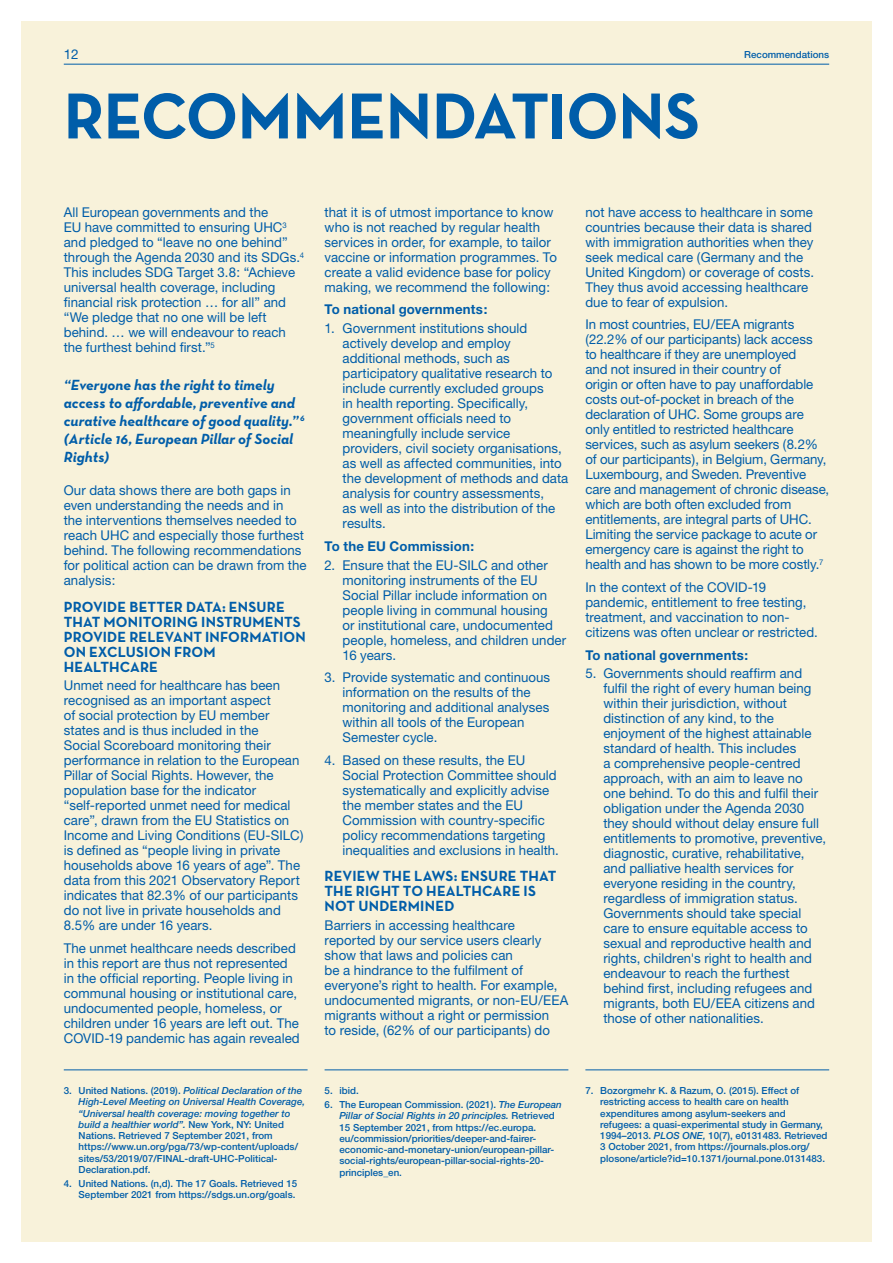
<style>
.page{position:relative;width:893px;height:1263px;background:#fff}
.page>*{position:absolute;margin:0;border:0;box-sizing:border-box;transform-origin:0 0}
.t1{font:700 66px "Neutraface Text";letter-spacing:-.01em;color:#005da9}
.t2{font:700 15px/15px "Neutraface Text";letter-spacing:.01em;color:#005da9}
.t3{font:italic 700 15px/18px "Neutraface Text";letter-spacing:.005em;color:#005da9}
.t4{font:13.5px/15px "Helvetica Neue";letter-spacing:.005em;color:#005da9}
.t5{font:700 13.5px "Helvetica Neue East A";letter-spacing:.015em;color:#005da9}
.t6{font:13.5px "Helvetica Neue East A";color:#005da9}
.t7{font:500 9.75px/11.2px "Helvetica Neue";color:#005da9}
.s1{font-style:italic}
</style>
<div class="page">
<div style="left:21px;top:21px;width:851px;height:1221px;background:#f8f2da"></div>
<hr style="left:64px;top:64px;width:765px;height:1px;background:#005da9">
<hr style="left:64px;top:1069px;width:244px;height:1px;background:#005da9">
<hr style="left:325px;top:1069px;width:243px;height:1px;background:#005da9">
<hr style="left:585px;top:1069px;width:244px;height:1px;background:#005da9">
<p class="t6" style="left:64px;top:46px;width:17px">12</p>
<p class="t7" style="left:744px;top:49px;width:86px">Recommendations</p>
<h1 class="t1" style="left:64px;top:73px;width:638px">RECOMMENDATIONS</h1>
<p class="t4" style="left:64px;top:204px;width:242px">All European governments and the<br>EU have committed to ensuring UHC<sup>3 </sup>and pledged to “leave no one behind” through the Agenda 2030 and its SDGs.<sup>4<br></sup>This includes SDG Target 3.8: “Achieve universal health coverage, including financial risk protection … for all” and “We pledge that no one will be left behind. … we will endeavour to reach the furthest behind first.”<sup>5</sup></p>
<p class="t3" style="left:64px;top:376px;width:243px">“Everyone has the right to timely access to affordable, preventive and curative healthcare of good quality.” <sup>6 </sup>(Article 16, European Pillar of Social<br>Rights)</p>
<p class="t4" style="left:64px;top:483px;width:244px">Our data shows there are both gaps in even understanding the needs and in<br>the interventions themselves needed to reach UHC and especially those furthest behind. The following recommendations for political action can be drawn from the analysis:</p>
<p class="t2" style="left:64px;top:599px;width:244px">PROVIDE BETTER DATA: ENSURE<br>THAT MONITORING INSTRUMENTS<br>PROVIDE RELEVANT INFORMATION<br>ON EXCLUSION FROM<br>HEALTHCARE</p>
<p class="t4" style="left:64px;top:678px;width:241px">Unmet need for healthcare has been recognised as an important aspect<br>of social protection by EU member states and is thus included in the<br>Social Scoreboard monitoring their performance in relation to the European Pillar of Social Rights. However, the population base for the indicator “self-reported unmet need for medical care”, drawn from the EU Statistics on Income and Living Conditions (EU-SILC) is defined as “people living in private households above 16 years of age”. The data from this 2021 Observatory Report indicates that 82.3% of our participants do not live in private households and 8.5% are under 16 years.</p>
<p class="t4" style="left:64px;top:940px;width:237px">The unmet healthcare needs described in this report are thus not represented in the official reporting. People living in communal housing or institutional care, undocumented people, homeless, or children under 16 years are left out. The COVID-19 pandemic has again revealed</p>
<p class="t7" style="left:79px;top:1085px;width:228px;text-indent:-15px">3. United Nations. (2019). <span class="s1">Political Declaration of the High-Level Meeting on Universal Health Coverage, “Universal health coverage: moving together to build a healthier world”.</span> New York, NY: United Nations. Retrieved 7 September 2021, from https://www.un.org/pga/73/wp-content/uploads/ sites/53/2019/07/FINAL-draft-UHC-Political-Declaration.pdf.</p>
<p class="t7" style="left:64px;top:1178px;width:235px;text-align:right">4. United Nations. (n,d). The 17 Goals. Retrieved 15<br>September 2021 from https://sdgs.un.org/goals.</p>
<p class="t4" style="left:325px;top:204px;width:234px">that it is of utmost importance to know who is not reached by regular health services in order, for example, to tailor vaccine or information programmes. To create a valid evidence base for policy making, we recommend the following:</p>
<p class="t5" style="left:325px;top:301px;width:164px">To national governments:</p>
<p class="t4" style="left:343px;top:321px;width:227px;text-indent:-18px">1. Government institutions should actively develop and employ additional methods, such as participatory qualitative research to include currently excluded groups<br>in health reporting. Specifically, government officials need to meaningfully include service providers, civil society organisations, as well as affected communities, into the development of methods and data analysis for country assessments,<br>as well as into the distribution of the results.</p>
<p class="t5" style="left:325px;top:538px;width:151px">To the EU Commission:</p>
<p class="t4" style="left:343px;top:557px;width:225px;text-indent:-18px">2. Ensure that the EU-SILC and other monitoring instruments of the EU<br>Social Pillar include information on people living in communal housing<br>or institutional care, undocumented people, homeless, and children under<br>16 years.</p>
<p class="t4" style="left:343px;top:669px;width:209px;text-indent:-18px">3. Provide systematic and continuous information on the results of the monitoring and additional analyses within all tools of the European<br>Semester cycle.</p>
<p class="t4" style="left:343px;top:752px;width:218px;text-indent:-18px">4. Based on these results, the EU Social Protection Committee should systematically and explicitly advise the member states and the EU Commission with country-specific policy recommendations targeting inequalities and exclusions in health.</p>
<p class="t2" style="left:325px;top:868px;width:233px">REVIEW THE LAWS: ENSURE THAT<br>THE RIGHT TO HEALTHCARE IS<br>NOT UNDERMINED</p>
<p class="t4" style="left:325px;top:917px;width:245px">Barriers in accessing healthcare reported by our service users clearly show that laws and policies can<br>be a hindrance to the fulfilment of everyone’s right to health. For example, undocumented migrants, or non-EU/EEA migrants without a right or permission<br>to reside, (62% of our participants) do</p>
<p class="t4" style="left:585px;top:204px;width:230px">not have access to healthcare in some countries because their data is shared with immigration authorities when they seek medical care (Germany and the United Kingdom) or coverage of costs.<br>They thus avoid accessing healthcare due to fear of expulsion.</p>
<p class="t4" style="left:585px;top:317px;width:245px">In most countries, EU/EEA migrants (22.2% of our participants) lack access<br>to healthcare if they are unemployed<br>and not insured in their country of<br>origin or often have to pay unaffordable costs out-of-pocket in breach of the declaration of UHC. Some groups are only entitled to restricted healthcare services, such as asylum seekers (8.2% of our participants), in Belgium, Germany, Luxembourg, and Sweden. Preventive care and management of chronic disease, which are both often excluded from entitlements, are integral parts of UHC.<br>Limiting the service package to acute or emergency care is against the right to health and has shown to be more costly.<sup>7</sup></p>
<p class="t4" style="left:585px;top:579px;width:234px">In the context of the COVID-19 pandemic, entitlement to free testing, treatment, and vaccination to non&shy;citizens was often unclear or restricted.</p>
<p class="t5" style="left:585px;top:646px;width:164px">To national governments:</p>
<p class="t4" style="left:603px;top:666px;width:224px;text-indent:-18px">5. Governments should reaffirm and fulfil the right of every human being within their jurisdiction, without distinction of any kind, to the enjoyment of the highest attainable standard of health. This includes<br>a comprehensive people-centred approach, with an aim to leave no one behind. To do this and fulfil their obligation under the Agenda 2030 they should without delay ensure full entitlements to promotive, preventive, diagnostic, curative, rehabilitative, and palliative health services for everyone residing in the country, regardless of immigration status.<br>Governments should take special care to ensure equitable access to sexual and reproductive health and rights, children's right to health and endeavour to reach the furthest behind first, including refugees and migrants, both EU/EEA citizens and those of other nationalities.</p>
<p class="t7" style="left:325px;top:1085px;width:36px">5. ibid.</p>
<p class="t7" style="left:339px;top:1099px;width:224px;text-indent:-15px">6. The European Commission. (2021). <span class="s1">The European Pillar of Social Rights in 20 principles.</span> Retrieved 15 September 2021, from https://ec.europa. eu/commission/priorities/deeper-and-fairer&shy;economic-and-monetary-union/european-pillar&shy;social-rights/european-pillar-social-rights-20- principles_en.</p>
<p class="t7" style="left:600px;top:1085px;width:229px;text-indent:-15px">7. Bozorgmehr K. &amp; Razum, O. (2015). Effect of restricting access to health care on health expenditures among asylum-seekers and refugees: a quasi-experimental study in Germany, 1994–2013. <span class="s1">PLOS ONE,</span> 10(7), e0131483. Retrieved 3 October 2021, from https://journals.plos.org/ plosone/article?id=10.1371/journal.pone.0131483.</p>
</div>
